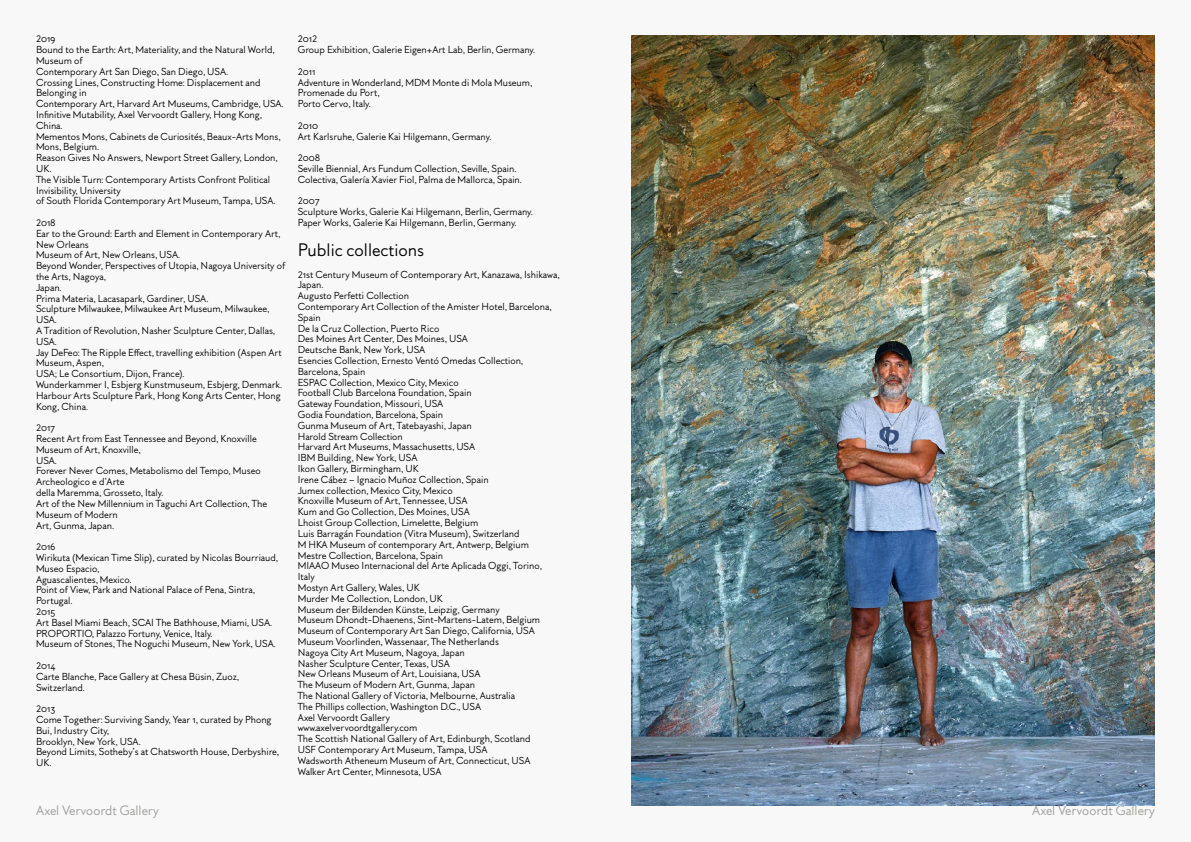
<style>
.page{position:relative;width:1191px;height:842px;background:#f8f8f8}
.page>*{position:absolute;margin:0;border:0;box-sizing:border-box;transform-origin:0 0}
.t1{font:16px "A Vervoordt";color:#000}
.t2{font:12px "A Vervoordt";color:#9b9b9a}
.t3{font:9px/10.8px "A Vervoordt";color:#000}
</style>
<div class="page">
<img style="left:631px;top:35px;width:524px;height:771px">
<p class="t3" style="left:36px;top:34px;width:249px">2019<br>Bound to the Earth: Art, Materiality, and the Natural World, Museum of<br>Contemporary Art San Diego, San Diego, USA.<br>Crossing Lines, Constructing Home: Displacement and Belonging in<br>Contemporary Art, Harvard Art Museums, Cambridge, USA.<br>Infinitive Mutability, Axel Vervoordt Gallery, Hong Kong, China.<br>Mementos Mons, Cabinets de Curiosités, Beaux-Arts Mons, Mons, Belgium.<br>Reason Gives No Answers, Newport Street Gallery, London, UK.<br>The Visible Turn: Contemporary Artists Confront Political Invisibility, University<br>of South Florida Contemporary Art Museum, Tampa, USA.</p>
<p class="t3" style="left:36px;top:217px;width:251px">2018<br>Ear to the Ground: Earth and Element in Contemporary Art, New Orleans<br>Museum of Art, New Orleans, USA.<br>Beyond Wonder, Perspectives of Utopia, Nagoya University of the Arts, Nagoya,<br>Japan.<br>Prima Materia, Lacasapark, Gardiner, USA.<br>Sculpture Milwaukee, Milwaukee Art Museum, Milwaukee, USA.<br>A Tradition of Revolution, Nasher Sculpture Center, Dallas, USA.<br>Jay DeFeo: The Ripple Effect, travelling exhibition (Aspen Art Museum, Aspen,<br>USA; Le Consortium, Dijon, France).<br>Wunderkammer I, Esbjerg Kunstmuseum, Esbjerg, Denmark.<br>Harbour Arts Sculpture Park, Hong Kong Arts Center, Hong Kong, China.</p>
<p class="t3" style="left:36px;top:423px;width:232px">2017<br>Recent Art from East Tennessee and Beyond, Knoxville<br>Museum of Art, Knoxville,<br>USA.<br>Forever Never Comes, Metabolismo del Tempo, Museo<br>Archeologico e d’Arte<br>della Maremma, Grosseto, Italy.<br>Art of the New Millennium in Taguchi Art Collection, The<br>Museum of Modern<br>Art, Gunma, Japan.</p>
<p class="t3" style="left:36px;top:541px;width:243px">2016<br>Wirikuta (Mexican Time Slip), curated by Nicolas Bourriaud,<br>Museo Espacio,<br>Aguascalientes, Mexico.<br>Point of View, Park and National Palace of Pena, Sintra,<br>Portugal.<br>2015<br>Art Basel Miami Beach, SCAI The Bathhouse, Miami, USA.<br>PROPORTIO, Palazzo Fortuny, Venice, Italy.<br>Museum of Stones, The Noguchi Museum, New York, USA.</p>
<p class="t3" style="left:36px;top:660px;width:204px">2014<br>Carte Blanche, Pace Gallery at Chesa Büsin, Zuoz,<br>Switzerland.</p>
<p class="t3" style="left:36px;top:703px;width:244px">2013<br>Come Together: Surviving Sandy, Year 1, curated by Phong<br>Bui, Industry City,<br>Brooklyn, New York, USA.<br>Beyond Limits, Sotheby’s at Chatsworth House, Derbyshire,<br>UK.</p>
<p class="t3" style="left:298px;top:34px;width:238px">2012<br>Group Exhibition, Galerie Eigen+Art Lab, Berlin, Germany.</p>
<p class="t3" style="left:298px;top:66px;width:236px">2011<br>Adventure in Wonderland, MDM Monte di Mola Museum,<br>Promenade du Port,<br>Porto Cervo, Italy.</p>
<p class="t3" style="left:298px;top:120px;width:195px">2010<br>Art Karlsruhe, Galerie Kai Hilgemann, Germany.</p>
<p class="t3" style="left:298px;top:153px;width:225px">2008<br>Seville Biennial, Ars Fundum Collection, Seville, Spain.<br>Colectiva, Galería Xavier Fiol, Palma de Mallorca, Spain.</p>
<p class="t3" style="left:298px;top:196px;width:236px">2007<br>Sculpture Works, Galerie Kai Hilgemann, Berlin, Germany.<br>Paper Works, Galerie Kai Hilgemann, Berlin, Germany.</p>
<h1 class="t1" style="left:298px;top:240px;width:128px">Public collections</h1>
<p class="t3" style="left:298px;top:269px;width:263px">21st Century Museum of Contemporary Art, Kanazawa, Ishikawa, Japan.<br>Augusto Perfetti Collection<br>Contemporary Art Collection of the Amister Hotel, Barcelona, Spain<br>De la Cruz Collection, Puerto Rico<br>Des Moines Art Center, Des Moines, USA<br>Deutsche Bank, New York, USA<br>Esencies Collection, Ernesto Ventó Omedas Collection, Barcelona, Spain<br>ESPAC Collection, Mexico City, Mexico<br>Football Club Barcelona Foundation, Spain<br>Gateway Foundation, Missouri, USA<br>Godia Foundation, Barcelona, Spain<br>Gunma Museum of Art, Tatebayashi, Japan<br>Harold Stream Collection<br>Harvard Art Museums, Massachusetts, USA<br>IBM Building, New York, USA<br>Ikon Gallery, Birmingham, UK<br>Irene Cábez – Ignacio Muñoz Collection, Spain<br>Jumex collection, Mexico City, Mexico<br>Knoxville Museum of Art, Tennessee, USA<br>Kum and Go Collection, Des Moines, USA<br>Lhoist Group Collection, Limelette, Belgium<br>Luis Barragán Foundation (Vitra Museum), Switzerland<br>M HKA Museum of contemporary Art, Antwerp, Belgium Mestre Collection, Barcelona, Spain<br>MIAAO Museo Internacional del Arte Aplicada Oggi, Torino, Italy<br>Mostyn Art Gallery, Wales, UK<br>Murder Me Collection, London, UK<br>Museum der Bildenden Künste, Leipzig, Germany<br>Museum Dhondt-Dhaenens, Sint-Martens-Latem, Belgium Museum of Contemporary Art San Diego, California, USA Museum Voorlinden, Wassenaar, The Netherlands<br>Nagoya City Art Museum, Nagoya, Japan<br>Nasher Sculpture Center, Texas, USA<br>New Orleans Museum of Art, Louisiana, USA<br>The Museum of Modern Art, Gunma, Japan<br>The National Gallery of Victoria, Melbourne, Australia<br>The Phillips collection, Washington D.C., USA<br>Axel Vervoordt Gallery<br>www.axelvervoordtgallery.com<br>The Scottish National Gallery of Art, Edinburgh, Scotland<br>USF Contemporary Art Museum, Tampa, USA<br>Wadsworth Atheneum Museum of Art, Connecticut, USA Walker Art Center, Minnesota, USA</p>
<h2 class="t2" style="left:36px;top:803px;width:124px">Axel Vervoordt Gallery</h2>
<h2 class="t2" style="left:1032px;top:803px;width:124px">Axel Vervoordt Gallery</h2>
</div>
